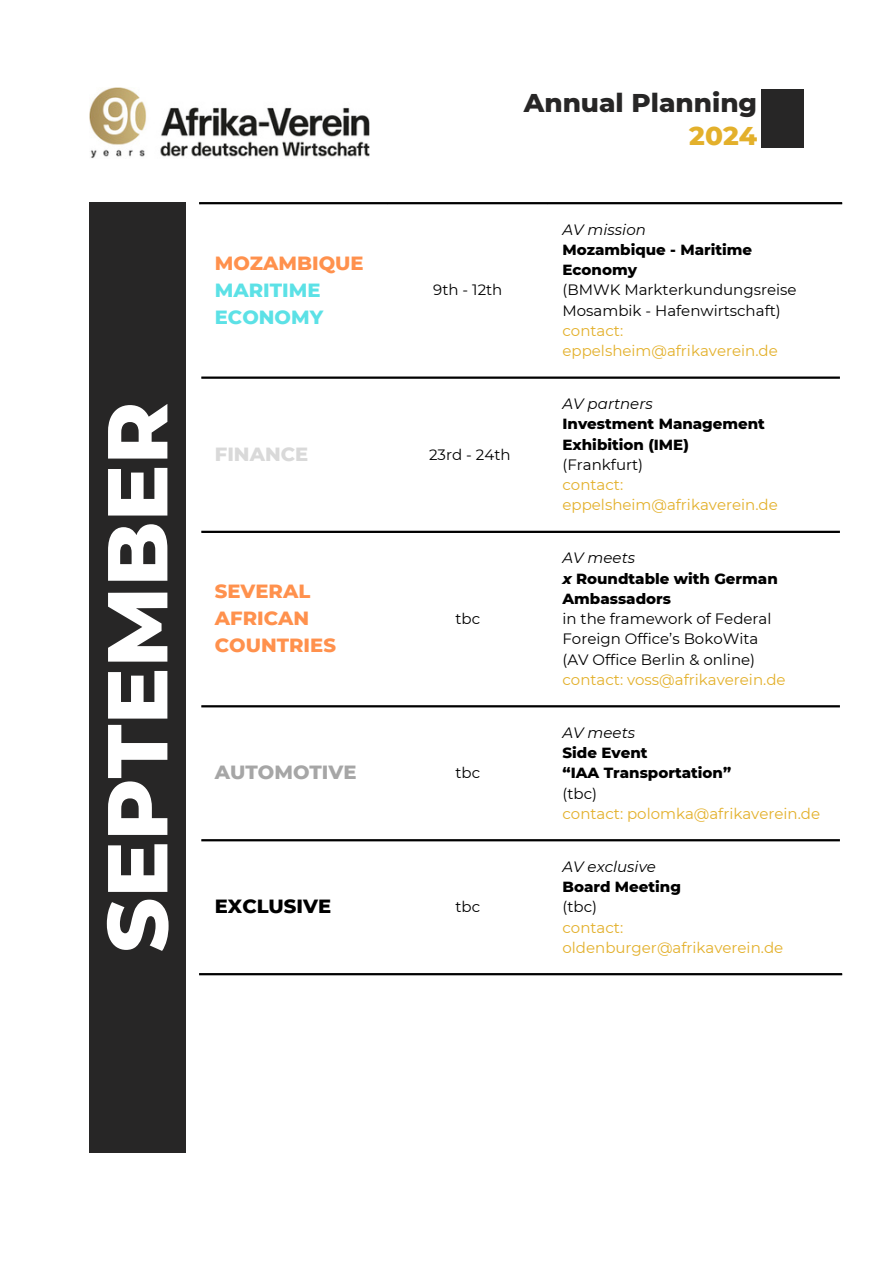
<style>
.page{position:relative;width:894px;height:1264px;background:#fff}
.page>*{position:absolute;margin:0;border:0;box-sizing:border-box;transform-origin:0 0}
.t1{font:800 84.75px "Montserrat";color:#fff}
.t2{font:800 26.25px "Montserrat";color:#272626}
.t3{font:800 26.25px "Montserrat";color:#e3b02b}
.t4{font:800 19.5px/27px "Montserrat";color:#ff914d}
.t5{font:800 19.5px/27px "Montserrat";color:#5ce1e6}
.t6{font:800 19.5px "Montserrat";color:#a6a6a6}
.t7{font:800 19.5px "Montserrat";color:#000}
.t8{font:800 19.5px "Montserrat";color:#d9d9d9}
.t9{font:15px/20.2px "Montserrat";color:#000}
.t10{font:15px/20.2px "Montserrat";color:#e3b02b}
.t11{font:800 15px/20.2px "Montserrat";color:#000}
.t12{font:italic 15px "Montserrat";color:#000}
.s1{font-weight:400;font-style:italic}
.s2{font-style:italic}
</style>
<div class="page">
<div style="left:89px;top:202px;width:97px;height:950px;background:#272626"></div>
<hr style="left:199px;top:202px;width:642px;height:2px;background:#000">
<hr style="left:201px;top:376px;width:638px;height:3px;background:#000">
<hr style="left:201px;top:530px;width:638px;height:3px;background:#000">
<hr style="left:201px;top:705px;width:638px;height:2px;background:#000">
<hr style="left:201px;top:839px;width:638px;height:2px;background:#000">
<hr style="left:199px;top:973px;width:642px;height:2px;background:#000">
<div style="left:761px;top:89px;width:43px;height:59px;background:#272626"></div>
<img style="left:89px;top:88px;width:280px;height:71px">
<h1 class="t1" style="left:85px;top:952px;width:552px;rotate:-90deg">SEPTEMBER</h1>
<h2 class="t2" style="left:523px;top:87px;width:235px">Annual Planning</h2>
<h2 class="t3" style="left:689px;top:119px;width:69px">2024</h2>
<h3 class="t4" style="left:215px;top:249px;width:150px">MOZAMBIQUE</h3>
<h3 class="t5" style="left:215px;top:276px;width:110px">MARITIME<br>ECONOMY</h3>
<p class="t9" style="left:433px;top:280px;width:71px">9th - 12th</p>
<h3 class="t8" style="left:215px;top:442px;width:95px">FINANCE</h3>
<p class="t9" style="left:429px;top:444px;width:83px">23rd - 24th</p>
<h3 class="t4" style="left:215px;top:577px;width:123px">SEVERAL<br>AFRICAN<br>COUNTRIES</h3>
<p class="t9" style="left:455px;top:608px;width:26px">tbc</p>
<h3 class="t6" style="left:215px;top:760px;width:143px">AUTOMOTIVE</h3>
<p class="t9" style="left:455px;top:762px;width:26px">tbc</p>
<h3 class="t7" style="left:215px;top:894px;width:118px">EXCLUSIVE</h3>
<p class="t9" style="left:455px;top:896px;width:26px">tbc</p>
<p class="t12" style="left:562px;top:220px;width:85px">AV mission</p>
<p class="t11" style="left:562px;top:239px;width:191px">Mozambique - Maritime<br>Economy</p>
<p class="t9" style="left:562px;top:280px;width:235px">(BMWK Markterkundungsreise<br>Mosambik - Hafenwirtschaft)</p>
<p class="t10" style="left:562px;top:320px;width:217px">contact: eppelsheim@afrikaverein.de</p>
<p class="t12" style="left:562px;top:394px;width:92px">AV partners</p>
<p class="t11" style="left:562px;top:414px;width:204px">Investment Management<br>Exhibition (IME)</p>
<p class="t9" style="left:562px;top:454px;width:82px">(Frankfurt)</p>
<p class="t10" style="left:562px;top:474px;width:217px">contact: eppelsheim@afrikaverein.de</p>
<p class="t11" style="left:562px;top:548px;width:217px"><span class="s1">AV meets<br></span><span class="s2">x</span> Roundtable with German<br>Ambassadors</p>
<p class="t9" style="left:562px;top:608px;width:210px">in the framework of Federal<br>Foreign Office’s BokoWita (AV Office Berlin &amp; online)</p>
<p class="t10" style="left:562px;top:669px;width:224px">contact: voss@afrikaverein.de</p>
<p class="t12" style="left:562px;top:723px;width:74px">AV meets</p>
<p class="t11" style="left:562px;top:742px;width:170px">Side Event<br>“IAA Transportation”</p>
<p class="t9" style="left:562px;top:783px;width:36px">(tbc)</p>
<p class="t10" style="left:562px;top:803px;width:259px">contact: polomka@afrikaverein.de</p>
<p class="t12" style="left:562px;top:857px;width:95px">AV exclusive</p>
<p class="t11" style="left:562px;top:876px;width:120px">Board Meeting</p>
<p class="t9" style="left:562px;top:896px;width:36px">(tbc)</p>
<p class="t10" style="left:562px;top:917px;width:62px">contact:</p>
<p class="t10" style="left:562px;top:937px;width:222px">oldenburger@afrikaverein.de</p>
</div>
